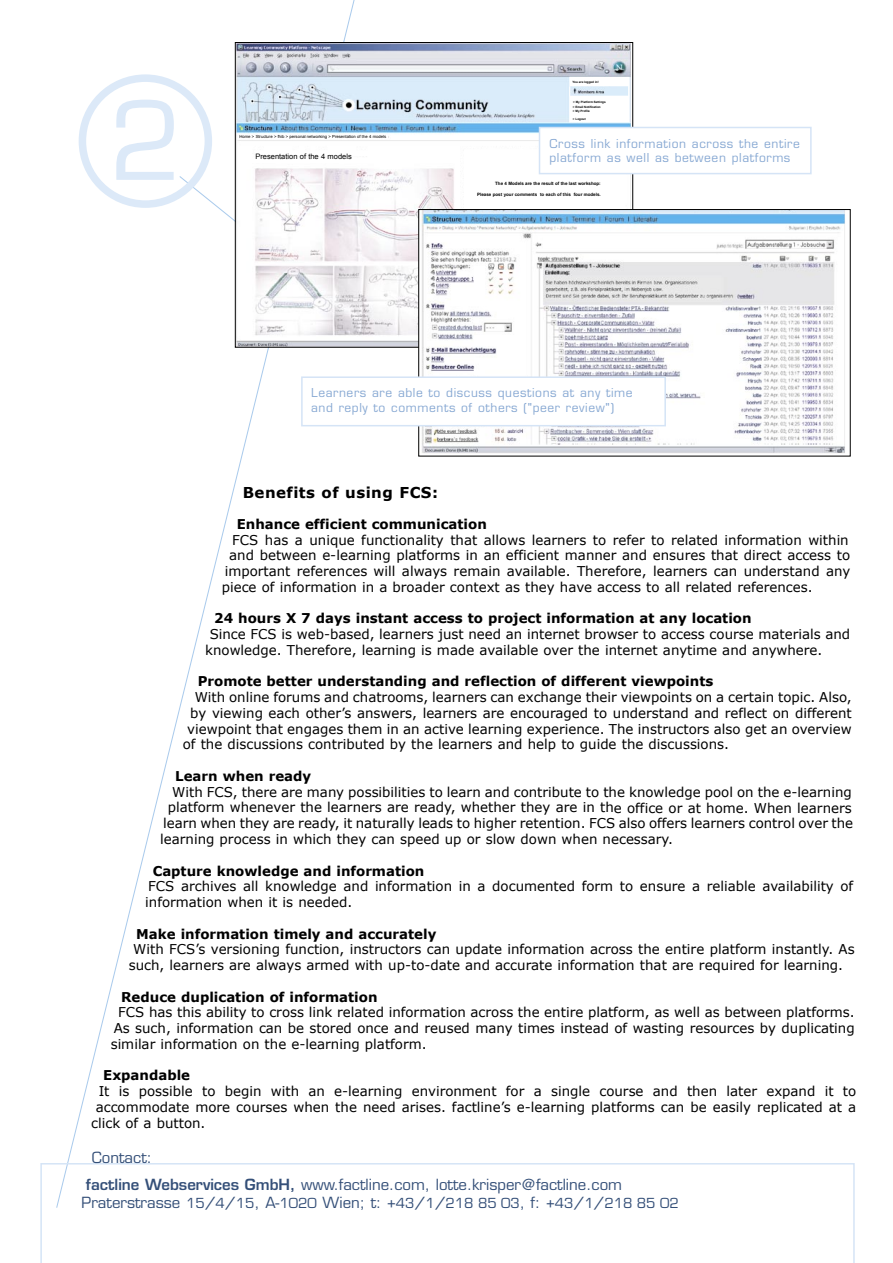
<style>
.page{position:relative;width:893px;height:1263px;background:#fff}
.page>*{position:absolute;margin:0;border:0;box-sizing:border-box;transform-origin:0 0}
.t1{font:106.05px "Eurostile";color:#dce9f8}
.t2{font:15px "Eurostile";color:#344f78}
.t3{font:700 15px "Verdana";letter-spacing:.03em;color:#000}
.t4{font:13.5px/15.8px "Verdana";color:#000}
.t5{font:700 13.5px "Verdana";color:#000}
.t6{font:12px/14.4px "Eurostile";letter-spacing:.05em;color:#88a9d3}
.t7{font:7.5px "Arial";color:#000}
.t8{font:700 4.5px "Arial";color:#000}
.t9{font:4.2px "Arial";color:#000}
.t10{font:700 3px "Arial";color:#000}
.s1{font-weight:600}
.s2{font-size:13.5px}
</style>
<div class="page">
<svg style="left:67px;top:0;width:310px;height:1163px"></svg>
<div style="left:79px;top:74px;width:133px;height:134px;border:8px solid #dce9f8;border-radius:50%"></div>
<svg style="left:40px;top:1163px;width:815px;height:100px"></svg>
<img style="left:237px;top:44px;width:394px;height:302px">
<div style="left:255px;top:150px;width:113px;height:6px;background:#fff"></div>
<hr style="left:240px;top:135px;width:148px;height:4px;background:#fff">
<div style="left:569px;top:77px;width:61px;height:9px;background:#fff"></div>
<div style="left:569px;top:96px;width:61px;height:26px;background:#fff"></div>
<svg style="left:628px;top:86px;width:2px;height:10px"></svg>
<div style="left:464px;top:149px;width:161px;height:68px;background:#fff"></div>
<img style="left:420px;top:211px;width:425px;height:242px">
<div style="left:418px;top:209px;width:433px;height:247px;border:1px solid #000"></div>
<div style="left:539px;top:127px;width:272px;height:47px;background:#fff"></div>
<div style="left:539px;top:127px;width:273px;height:47px;border:2px solid #d5e4f6"></div>
<div style="left:302px;top:377px;width:363px;height:49px;background:#fff"></div>
<div style="left:301px;top:376px;width:365px;height:50px;border:2px solid #d5e4f6"></div>
<p class="t1" style="left:109px;top:77px;width:75px">2</p>
<p class="t9" style="left:239px;top:133px;width:148px">Home &gt; Structure &gt; fhib &gt; personal networking &gt; Presentation of the 4 models</p>
<p class="t7" style="left:255px;top:152px;width:98px">Presentation of the 4 models</p>
<p class="t10" style="left:572px;top:80px;width:28px">You are logged in!</p>
<p class="t10" style="left:573px;top:100px;width:34px">&gt; My Platform Settings</p>
<p class="t10" style="left:573px;top:105px;width:30px">&gt; Email Notification</p>
<p class="t10" style="left:573px;top:109px;width:19px">&gt; My Profile</p>
<p class="t10" style="left:573px;top:117px;width:14px">&gt; Logout</p>
<p class="t6" style="left:549px;top:136px;width:252px">Cross link information across the entire platform as well as between platforms</p>
<p class="t8" style="left:495px;top:181px;width:107px">The 4 Models are the result of the last workshop:</p>
<p class="t8" style="left:477px;top:191px;width:125px">Please post your comments to each of this four models.</p>
<p class="t6" style="left:311px;top:386px;width:323px">Learners are able to discuss questions at any time and reply to comments of others ("peer review")</p>
<p class="t3" style="left:243px;top:483px;width:197px">Benefits of using FCS:</p>
<p class="t5" style="left:237px;top:515px;width:252px">Enhance efficient communication</p>
<p class="t4" style="left:232px;top:531px;width:618px">FCS has a unique functionality that allows learners to refer to related information within</p>
<p class="t4" style="left:229px;top:547px;width:622px">and between e-learning platforms in an efficient manner and ensures that direct access to</p>
<p class="t4" style="left:225px;top:563px;width:627px">important references will always remain available. Therefore, learners can understand any</p>
<p class="t4" style="left:222px;top:579px;width:592px">piece of information in a broader context as they have access to all related references.</p>
<p class="t5" style="left:214px;top:610px;width:539px">24 hours X 7 days instant access to project information at any location</p>
<p class="t4" style="left:205px;top:626px;width:647px;text-indent:5px">Since FCS is web-based, learners just need an internet browser to access course materials and knowledge. Therefore, learning is made available over the internet anytime and anywhere.</p>
<p class="t5" style="left:198px;top:673px;width:517px">Promote better understanding and reflection of different viewpoints</p>
<p class="t4" style="left:195px;top:689px;width:659px">With online forums and chatrooms, learners can exchange their viewpoints on a certain topic. Also,</p>
<p class="t4" style="left:190px;top:705px;width:663px">by viewing each other’s answers, learners are encouraged to understand and reflect on different</p>
<p class="t4" style="left:187px;top:720px;width:666px">viewpoint that engages them in an active learning experience. The instructors also get an overview</p>
<p class="t4" style="left:183px;top:736px;width:548px">of the discussions contributed by the learners and help to guide the discussions.</p>
<p class="t5" style="left:175px;top:767px;width:138px">Learn when ready</p>
<p class="t4" style="left:172px;top:783px;width:681px">With FCS, there are many possibilities to learn and contribute to the knowledge pool on the e-learning</p>
<p class="t4" style="left:168px;top:799px;width:686px">platform whenever the learners are ready, whether they are in the office or at home. When learners</p>
<p class="t4" style="left:163px;top:815px;width:691px">learn when they are ready, it naturally leads to higher retention. FCS also offers learners control over the</p>
<p class="t4" style="left:160px;top:831px;width:514px">learning process in which they can speed up or slow down when necessary.</p>
<p class="t5" style="left:153px;top:862px;width:273px">Capture knowledge and information</p>
<p class="t4" style="left:145px;top:878px;width:709px">FCS archives all knowledge and information in a documented form to ensure a reliable availability of information when it is needed.</p>
<p class="t5" style="left:136px;top:925px;width:302px">Make information timely and accurately</p>
<p class="t4" style="left:129px;top:941px;width:727px;text-indent:5px">With FCS’s versioning function, instructors can update information across the entire platform instantly. As such, learners are always armed with up-to-date and accurate information that are required for learning.</p>
<p class="t5" style="left:121px;top:988px;width:258px">Reduce duplication of information</p>
<p class="t4" style="left:111px;top:1004px;width:746px;text-align:justify;text-indent:8px">FCS has this ability to cross link related information across the entire platform, as well as between platforms.<br>As such, information can be stored once and reused many times instead of wasting resources by duplicating similar information on the e-learning platform.</p>
<p class="t5" style="left:103px;top:1067px;width:88px">Expandable</p>
<p class="t4" style="left:99px;top:1083px;width:759px">It is possible to begin with an e-learning environment for a single course and then later expand it to</p>
<p class="t4" style="left:96px;top:1098px;width:762px">accommodate more courses when the need arises. factline’s e-learning platforms can be easily replicated at a</p>
<p class="t4" style="left:91px;top:1114px;width:116px">click of a button.</p>
<p class="t2" style="left:92px;top:1149px;width:62px">Contact:</p>
<p class="t2" style="left:86px;top:1176px;width:538px"><span class="s1">factline Webservices GmbH,</span> www.factline.com, lotte.krisper@factline.com</p>
<p class="t2" style="left:81px;top:1194px;width:599px">Praterstrasse <span class="s2">15</span>/<span class="s2">4</span>/<span class="s2">15</span>, A-<span class="s2">1020</span> Wien; t: +<span class="s2">43</span>/<span class="s2">1</span>/<span class="s2">218 85 03</span>, f: +<span class="s2">43</span>/<span class="s2">1</span>/<span class="s2">218 85 02</span></p>
</div>
